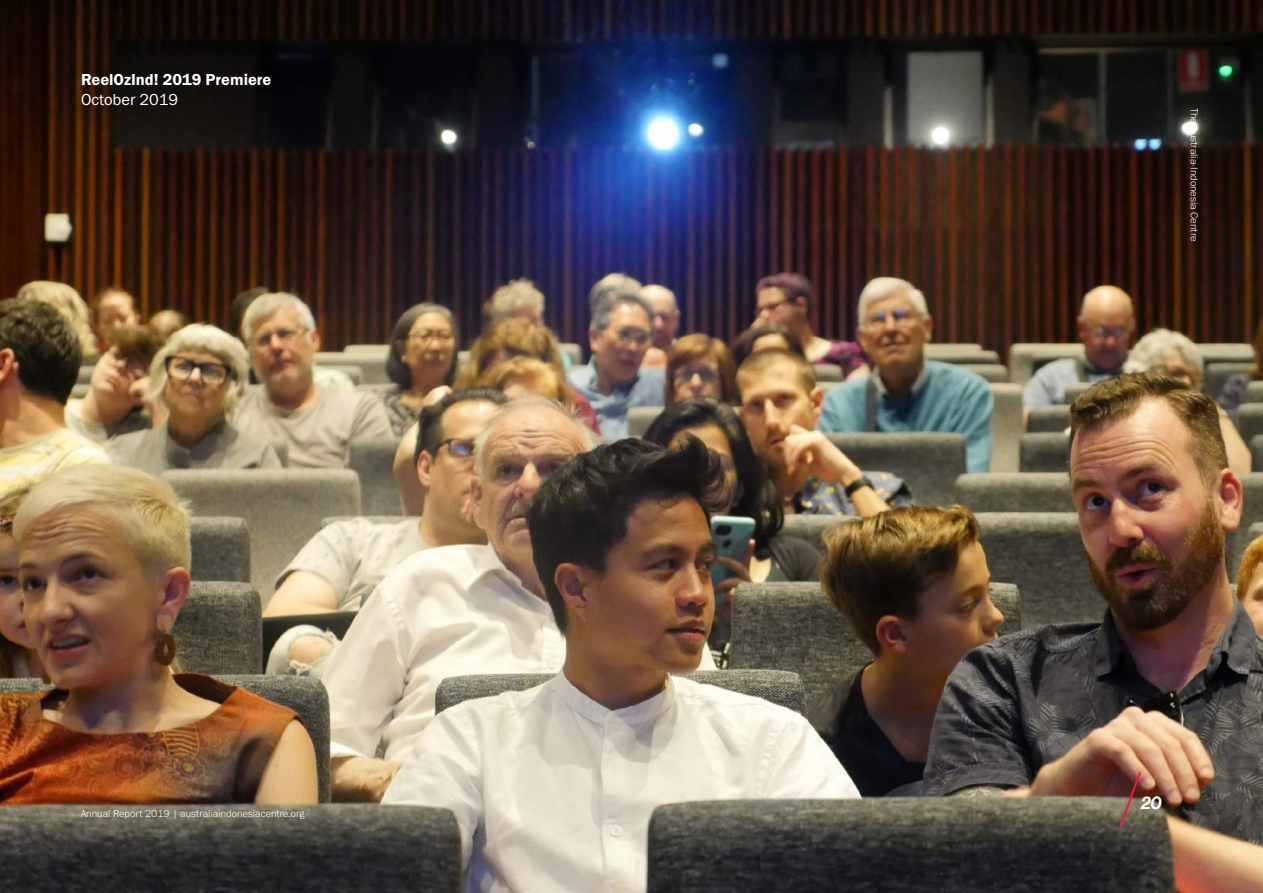
<style>
.page{position:relative;width:1263px;height:893px;background:#fff}
.page>*{position:absolute;margin:0;border:0;box-sizing:border-box;transform-origin:0 0}
.t1{font:18px "N Haas Grotesk DS Pro 66 Md It";color:#fff}
.t2{font:16.5px "Franklin Gothic URW Dem";color:#fff}
.t3{font:16.5px "Franklin Gothic URW Boo";color:#fff}
.t4{font:300 10.5px "Franklin Gothic URW";color:#fff}
</style>
<div class="page">
<img style="left:0;top:0;width:1263px;height:893px">
<svg style="left:1119px;top:772px;width:22px;height:54px"></svg>
<h2 class="t2" style="left:81px;top:70px;width:192px">ReelOzInd! 2019 Premiere</h2>
<h2 class="t3" style="left:81px;top:89px;width:99px">October 2019</h2>
<p class="t4" style="left:81px;top:807px;width:225px">Annual Report 2019 | australiaindonesiacentre.org</p>
<p class="t4" style="left:1201px;top:108px;width:135px;rotate:90deg">The Australia-Indonesia Centre</p>
<h1 class="t1" style="left:1141px;top:792px;width:22px">20</h1>
</div>
